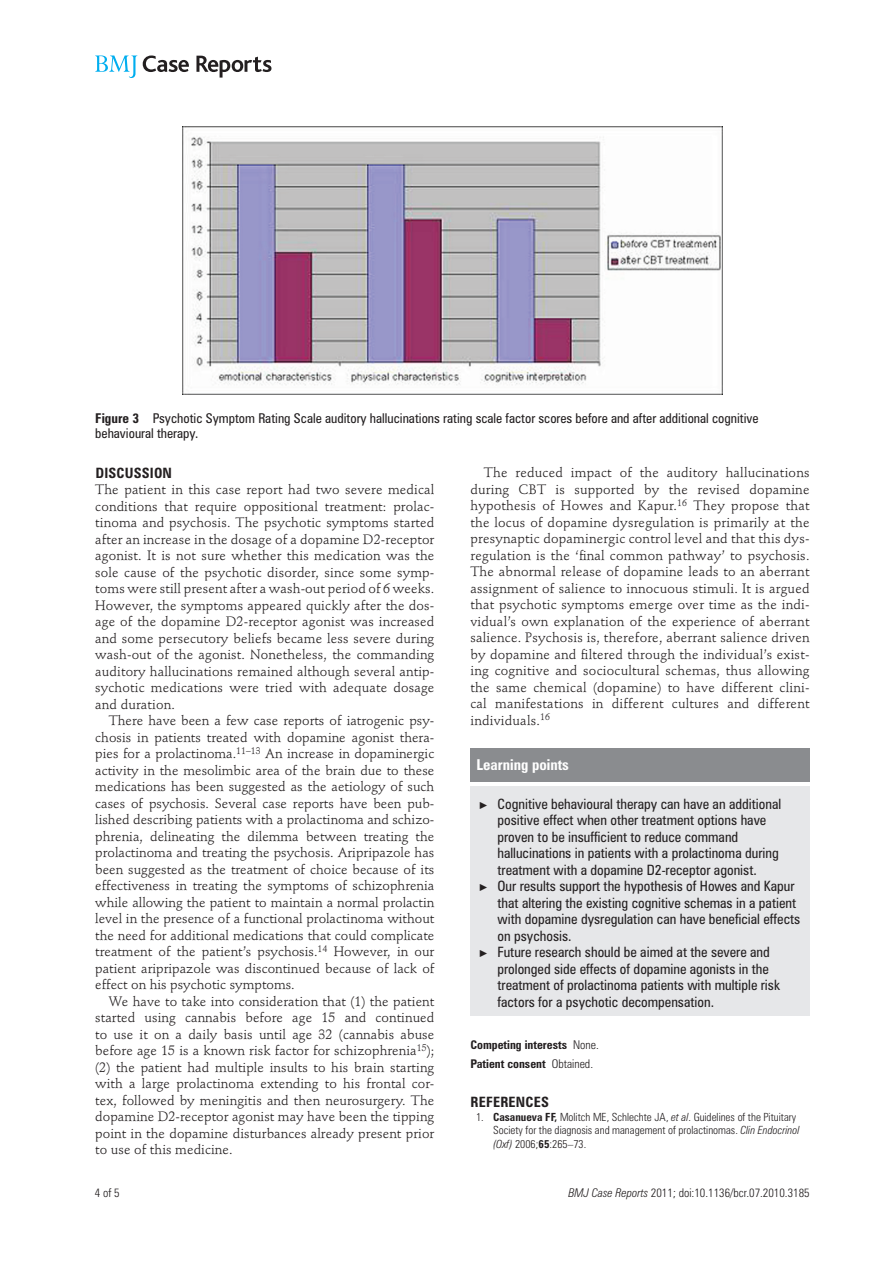
<style>
.page{position:relative;width:893px;height:1263px;background:#fff}
.page>*{position:absolute;margin:0;border:0;box-sizing:border-box;transform-origin:0 0}
.t1{font:700 condensed 15px "Zurich BT";color:#fff}
.t2{font:condensed 14.25px "Zurich BT";color:#231f20}
.t3{font:700 condensed 14.25px "Zurich BT";letter-spacing:.015em;color:#231f20}
.t4{font:13.5px/16.5px "Stempel Schneidler Std";letter-spacing:.005em;color:#231f20;text-align:justify}
.t5{font:condensed 13.5px/15px "Zurich BT";color:#231f20}
.t6{font:300 condensed 12px "Zurich BT";color:#231f20}
.t7{font:700 condensed 12px/19.5px "Zurich BT";color:#231f20}
.t8{font:300 condensed 11.25px/13.5px "Zurich BT";color:#231f20}
.s1{font-weight:700}
.s2{font-weight:300}
.s3{font-style:italic}
</style>
<div class="page">
<svg style="left:95px;top:56px;width:42px;height:22px"></svg>
<svg style="left:143px;top:56px;width:46px;height:16px"></svg>
<svg style="left:196px;top:56px;width:75px;height:22px"></svg>
<img style="left:182px;top:126px;width:540px;height:269px">
<div style="left:470px;top:748px;width:340px;height:33px;background:#8a8c8f"></div>
<div style="left:470px;top:786px;width:340px;height:230px;background:#e6e7e9"></div>
<p class="t5" style="left:95px;top:411px;width:665px"><span class="s1">Figure 3</span> Psychotic Symptom Rating Scale auditory hallucinations rating scale factor scores before and after additional cognitive behavioural therapy.</p>
<p class="t3" style="left:95px;top:468px;width:78px">DISCUSSION</p>
<p class="t4" style="left:95px;top:483px;width:341px">The patient in this case report had two severe medical conditions that require oppositional treatment: prolac&shy;tinoma and psychosis. The psychotic symptoms started after an increase in the dosage of a dopamine D2-receptor agonist. It is not sure whether this medication was the sole cause of the psychotic disorder, since some symp&shy;toms were still present after a wash-out period of 6 weeks.<br>However, the symptoms appeared quickly after the dos&shy;age of the dopamine D2-receptor agonist was increased and some persecutory beliefs became less severe during wash-out of the agonist. Nonetheless, the commanding auditory hallucinations remained although several antip&shy;sychotic medications were tried with adequate dosage and duration.</p>
<p class="t4" style="left:95px;top:714px;width:341px;text-indent:14px">There have been a few case reports of iatrogenic psy&shy;chosis in patients treated with dopamine agonist thera&shy;pies for a prolactinoma. <sup>11–13</sup> An increase in dopaminergic activity in the mesolimbic area of the brain due to these medications has been suggested as the aetiology of such cases of psychosis. Several case reports have been pub&shy;lished describing patients with a prolactinoma and schizo&shy;phrenia, delineating the dilemma between treating the prolactinoma and treating the psychosis. Aripripazole has been suggested as the treatment of choice because of its effectiveness in treating the symptoms of schizophrenia while allowing the patient to maintain a normal prolactin level in the presence of a functional prolactinoma without the need for additional medications that could complicate treatment of the patient’s psychosis. <sup>14</sup> However, in our patient aripripazole was discontinued because of lack of effect on his psychotic symptoms.</p>
<p class="t4" style="left:95px;top:994px;width:341px;text-indent:14px">We have to take into consideration that (1) the patient started using cannabis before age 15 and continued to use it on a daily basis until age 32 (cannabis abuse before age 15 is a known risk factor for schizophrenia <sup>15</sup>); (2) the patient had multiple insults to his brain starting with a large prolactinoma extending to his frontal cor&shy;tex, followed by meningitis and then neurosurgery. The dopamine D2-receptor agonist may have been the tipping point in the dopamine disturbances already present prior to use of this medicine.</p>
<p class="t4" style="left:470px;top:466px;width:341px;text-indent:14px">The reduced impact of the auditory hallucinations during CBT is supported by the revised dopamine hypothesis of Howes and Kapur. <sup>16</sup> They propose that the locus of dopamine dysregulation is primarily at the presynaptic dopaminergic control level and that this dys&shy;regulation is the ‘final common pathway’ to psychosis.<br>The abnormal release of dopamine leads to an aberrant assignment of salience to innocuous stimuli. It is argued that psychotic symptoms emerge over time as the indi&shy;vidual’s own explanation of the experience of aberrant salience. Psychosis is, therefore, aberrant salience driven by dopamine and filtered through the individual’s exist&shy;ing cognitive and sociocultural schemas, thus allowing the same chemical (dopamine) to have different clini&shy;cal manifestations in different cultures and different individuals. <sup>16</sup></p>
<p class="t1" style="left:476px;top:759px;width:94px">Learning points</p>
<p class="t2" style="left:479px;top:798px;width:303px">▶ Cognitive behavioural therapy can have an additional</p>
<p class="t2" style="left:497px;top:815px;width:270px">positive effect when other treatment options have</p>
<p class="t2" style="left:497px;top:831px;width:242px">proven to be insufficient to reduce command</p>
<p class="t2" style="left:497px;top:848px;width:283px">hallucinations in patients with a prolactinoma during</p>
<p class="t2" style="left:497px;top:864px;width:261px">treatment with a dopamine D2-receptor agonist.</p>
<p class="t2" style="left:479px;top:881px;width:317px">▶ Our results support the hypothesis of Howes and Kapur</p>
<p class="t2" style="left:497px;top:897px;width:300px">that altering the existing cognitive schemas in a patient</p>
<p class="t2" style="left:497px;top:914px;width:304px">with dopamine dysregulation can have beneficial effects</p>
<p class="t2" style="left:497px;top:930px;width:76px">on psychosis.</p>
<p class="t2" style="left:479px;top:947px;width:292px">▶ Future research should be aimed at the severe and</p>
<p class="t2" style="left:497px;top:963px;width:273px">prolonged side effects of dopamine agonists in the</p>
<p class="t2" style="left:497px;top:980px;width:284px">treatment of prolactinoma patients with multiple risk</p>
<p class="t2" style="left:497px;top:996px;width:218px">factors for a psychotic decompensation.</p>
<p class="t7" style="left:470px;top:1036px;width:130px">Competing interests <span class="s2">None.<br></span>Patient consent <span class="s2">Obtained.</span></p>
<p class="t3" style="left:470px;top:1097px;width:80px">REFERENCES</p>
<p class="t8" style="left:493px;top:1111px;width:308px;text-indent:-17px">1. <span class="s1">Casanueva FF,</span> Molitch ME, Schlechte JA, <span class="s3">et al</span> . Guidelines of the Pituitary<br>Society for the diagnosis and management of prolactinomas . <span class="s3">Clin Endocrinol (Oxf)</span> 2006 ; <span class="s1">65</span> : 265 – 73 .</p>
<p class="t6" style="left:95px;top:1188px;width:26px">4 of 5</p>
<p class="t6" style="left:568px;top:1188px;width:243px"><span class="s3">BMJ Case Reports</span> 2011; doi:10.1136/bcr.07.2010.3185</p>
</div>
